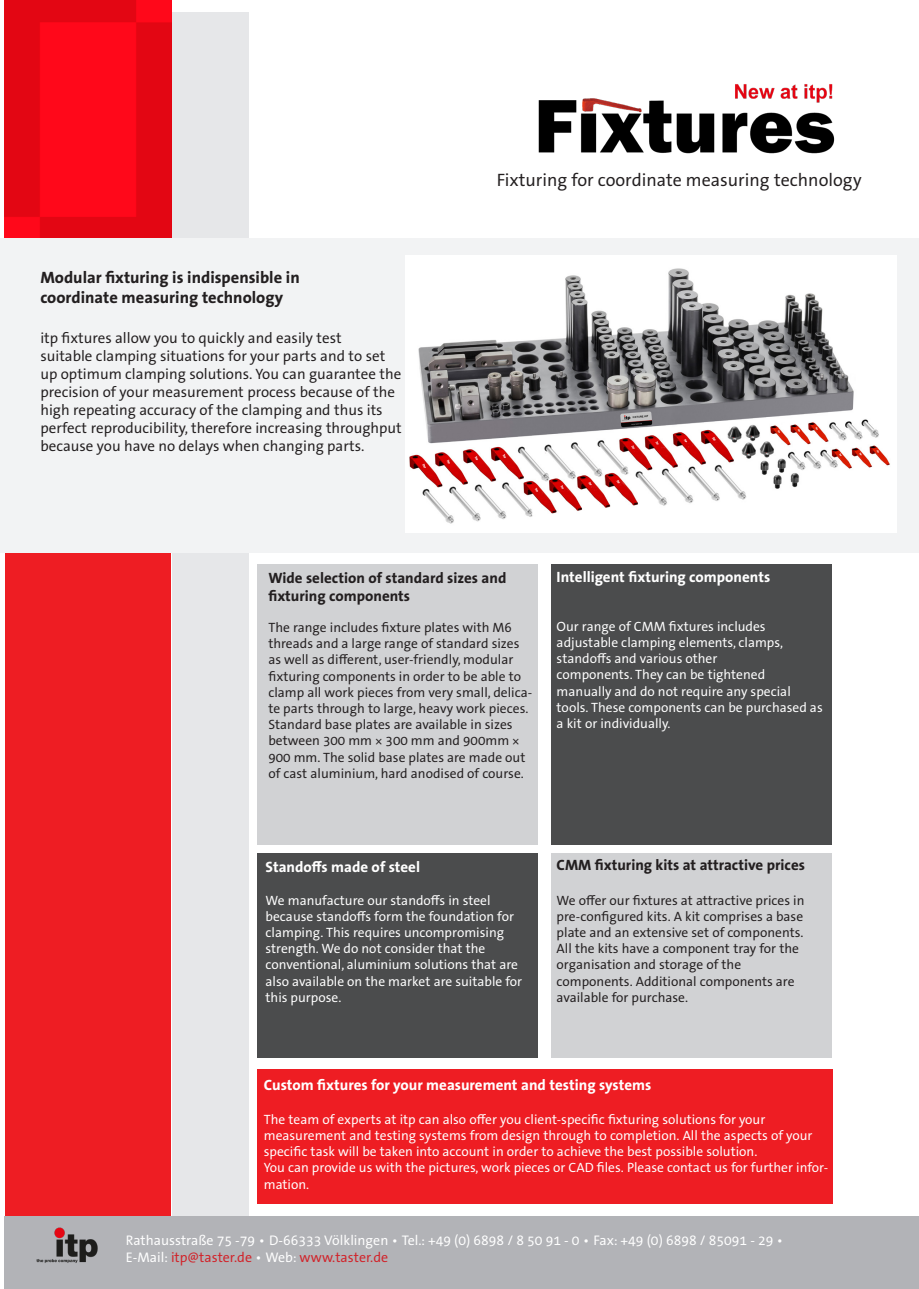
<style>
.page{position:relative;width:919px;height:1289px;background:#fff}
.page>*{position:absolute;margin:0;border:0;box-sizing:border-box;transform-origin:0 0}
.t1{font:18px "The Sans Office";color:#231f20}
.t2{font:700 16.5px "The Sans Office";color:#231f20}
.t3{font:15px/18px "The Sans Office";color:#231f20}
.t4{font:700 15px "The Sans Office";color:#fff}
.t5{font:700 15px/18px "The Sans Office";color:#231f20}
.t6{font:13.95px "The Sans Office";color:#fff}
.t7{font:13.95px "The Sans Office";color:#d1232a}
.t8{font:13.5px/16.2px "The Sans Office";color:#fff}
.t9{font:13.5px/16.2px "The Sans Office";color:#231f20}
.s1{color:#fff}
</style>
<div class="page">
<div style="left:5px;top:1px;width:166px;height:1287px;background:#ee1d23"></div>
<div style="left:172px;top:13px;width:76px;height:1275px;background:#e6e7e9"></div>
<img style="left:4px;top:0;width:167px;height:238px">
<div style="left:0;top:238px;width:918px;height:315px;background:#f2f3f4"></div>
<div style="left:257px;top:563px;width:281px;height:281px;background:#d1d2d4"></div>
<div style="left:551px;top:563px;width:280px;height:281px;background:#4b4c4d"></div>
<div style="left:257px;top:853px;width:281px;height:204px;background:#4b4c4d"></div>
<div style="left:551px;top:853px;width:280px;height:204px;background:#d1d2d4"></div>
<div style="left:4px;top:1216px;width:914px;height:72px;background:#b2b3b7"></div>
<img style="left:36px;top:1227px;width:62px;height:36px">
<div style="left:257px;top:1069px;width:575px;height:134px;background:#ee1d23"></div>
<img style="left:405px;top:255px;width:491px;height:277px">
<img style="left:538px;top:84px;width:297px;height:70px">
<p class="t2" style="left:40px;top:267px;width:261px">Modular fixturing is indispensible in</p>
<p class="t2" style="left:40px;top:287px;width:244px">coordinate measuring technology</p>
<p class="t3" style="left:40px;top:328px;width:303px">itp fixtures allow you to quickly and easily test</p>
<p class="t3" style="left:40px;top:346px;width:363px">suitable clamping situations for your parts and to set up optimum clamping solutions. You can guarantee the precision of your measurement process because of the high repeating accuracy of the clamping and thus its perfect reproducibility, therefore increasing throughput because you have no delays when changing parts.</p>
<p class="t1" style="left:496px;top:168px;width:366px">Fixturing for coordinate measuring technology</p>
<p class="t5" style="left:268px;top:569px;width:239px">Wide selection of standard sizes and fixturing components</p>
<p class="t9" style="left:268px;top:619px;width:265px">The range includes fixture plates with M6 threads and a large range of standard sizes as well as different, user-friendly, modular fixturing components in order to be able to clamp all work pieces from very small, delica&shy;te parts through to large, heavy work pieces.<br>Standard base plates are available in sizes between 300 mm × 300 mm and 900mm × 900 mm. The solid base plates are made out of cast aluminium, hard anodised of course.</p>
<p class="t4" style="left:556px;top:567px;width:215px">Intelligent fixturing components</p>
<p class="t8" style="left:556px;top:618px;width:210px">Our range of CMM fixtures includes</p>
<p class="t8" style="left:556px;top:634px;width:228px">adjustable clamping elements, clamps,</p>
<p class="t8" style="left:556px;top:650px;width:162px">standoffs and various other</p>
<p class="t8" style="left:556px;top:666px;width:210px">components. They can be tightened</p>
<p class="t8" style="left:556px;top:682px;width:267px">manually and do not require any special tools. These components can be purchased as a kit or individually.</p>
<p class="t4" style="left:265px;top:857px;width:156px">Standoffs made of steel</p>
<p class="t8" style="left:265px;top:891px;width:226px">We manufacture our standoffs in steel</p>
<p class="t8" style="left:265px;top:907px;width:250px">because standoffs form the foundation for clamping. This requires uncompromising strength. We do not consider that the</p>
<p class="t8" style="left:265px;top:956px;width:258px">conventional, aluminium solutions that are also available on the market are suitable for this purpose.</p>
<p class="t5" style="left:556px;top:856px;width:250px">CMM fixturing kits at attractive prices</p>
<p class="t9" style="left:556px;top:891px;width:249px">We offer our fixtures at attractive prices in pre-configured kits. A kit comprises a base plate and an extensive set of components.<br>All the kits have a component tray for the organisation and storage of the</p>
<p class="t9" style="left:556px;top:972px;width:239px">components. Additional components are available for purchase.</p>
<p class="t4" style="left:264px;top:1074px;width:389px">Custom fixtures for your measurement and testing systems</p>
<p class="t8" style="left:264px;top:1110px;width:503px">The team of experts at itp can also offer you client-specific fixturing solutions for your</p>
<p class="t8" style="left:264px;top:1126px;width:550px">measurement and testing systems from design through to completion. All the aspects of your specific task will be taken into account in order to achieve the best possible solution.</p>
<p class="t8" style="left:264px;top:1159px;width:566px">You can provide us with the pictures, work pieces or CAD files. Please contact us for further infor&shy;mation.</p>
<p class="t6" style="left:126px;top:1231px;width:659px">Rathausstraße 75 -79 • D-66333 Völklingen • Tel.: +49 (0) 6898 / 8 50 91 - 0 • Fax: +49 (0) 6898 / 85091 - 29 •</p>
<p class="t7" style="left:126px;top:1247px;width:264px"><span class="s1">E-Mail:</span> itp@taster.de <span class="s1">• Web:</span> www.taster.de</p>
</div>
